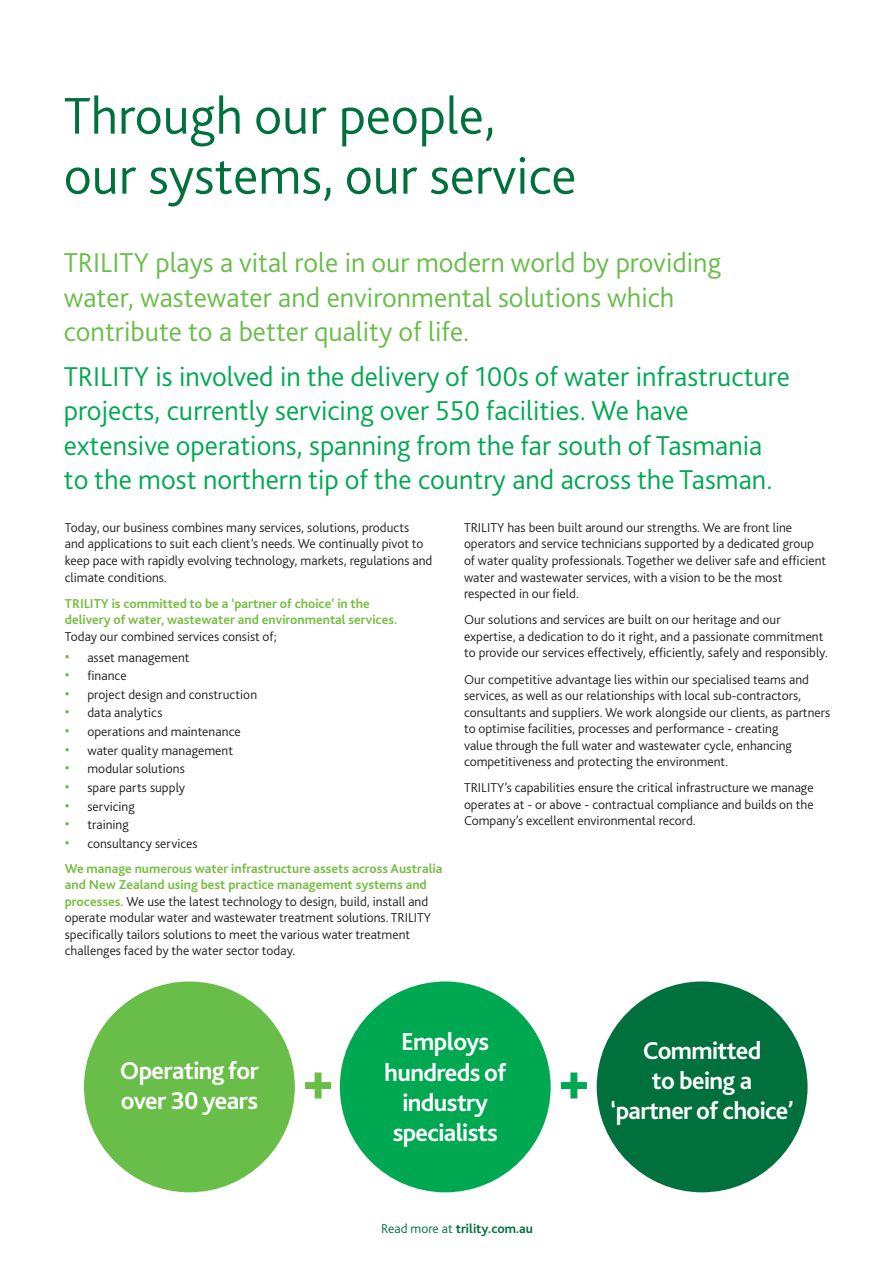
<style>
.page{position:relative;width:893px;height:1263px;background:#fff}
.page>*{position:absolute;margin:0;border:0;box-sizing:border-box;transform-origin:0 0}
.t1{font:300 54px/60px "Bliss 2";color:#00703c}
.t2{font:300 28.5px/34.5px "Bliss 2";color:#00a852}
.t3{font:300 28.5px/34.5px "Bliss 2";color:#69bd49}
.t4{font:700 25.5px/30px "Bliss 2";letter-spacing:-.025em;color:#fff;text-align:center}
.t5{font:300 13.5px/16.5px "Bliss 2";color:#231f20}
.t6{font:700 13.5px/16.5px "Bliss 2";color:#77bd43}
.t7{font:700 13.5px "Bliss 2";color:#00703c}
.s1{font-weight:300;color:#231f20}
.s2{font-size:16.5px;color:#69bd49}
.s3{font-weight:700;color:#77bd43}
.s4{font-weight:300}
</style>
<div class="page">
<div style="left:84px;top:981px;width:211px;height:211px;background:#69bd49;border-radius:50%"></div>
<div style="left:340px;top:981px;width:211px;height:211px;background:#00a852;border-radius:50%"></div>
<div style="left:597px;top:981px;width:210px;height:211px;background:#00703c;border-radius:50%"></div>
<svg style="left:305px;top:1072px;width:26px;height:26px"></svg>
<svg style="left:561px;top:1072px;width:26px;height:26px"></svg>
<p class="t1" style="left:64px;top:84px;width:514px">Through our people, our systems, our service</p>
<p class="t3" style="left:64px;top:245px;width:659px">TRILITY plays a vital role in our modern world by providing water, wastewater and environmental solutions which contribute to a better quality of life.</p>
<p class="t2" style="left:64px;top:358px;width:728px">TRILITY is involved in the delivery of 100s of water infrastructure projects, currently servicing over 550 facilities. We have extensive operations, spanning from the far south of Tasmania to the most northern tip of the country and across the Tasman.</p>
<p class="t5" style="left:65px;top:519px;width:369px">Today, our business combines many services, solutions, products<br>and applications to suit each client’s needs. We continually pivot to keep pace with rapidly evolving technology, markets, regulations and climate conditions.</p>
<p class="t6" style="left:65px;top:595px;width:334px">TRILITY is committed to be a ‘partner of choice’ in the delivery of water, wastewater and environmental services.<br><span class="s1">Today our combined services consist of;</span></p>
<p class="t5" style="left:65px;top:648px;width:126px"><span class="s2">•</span> asset management</p>
<p class="t5" style="left:65px;top:667px;width:63px"><span class="s2">•</span> finance</p>
<p class="t5" style="left:65px;top:686px;width:194px"><span class="s2">•</span> project design and construction</p>
<p class="t5" style="left:65px;top:704px;width:99px"><span class="s2">•</span> data analytics</p>
<p class="t5" style="left:65px;top:723px;width:177px"><span class="s2">•</span> operations and maintenance</p>
<p class="t5" style="left:65px;top:742px;width:170px"><span class="s2">•</span> water quality management</p>
<p class="t5" style="left:65px;top:760px;width:121px"><span class="s2">•</span> modular solutions</p>
<p class="t5" style="left:65px;top:779px;width:122px"><span class="s2">•</span> spare parts supply</p>
<p class="t5" style="left:65px;top:797px;width:71px"><span class="s2">•</span> servicing</p>
<p class="t5" style="left:65px;top:816px;width:66px"><span class="s2">•</span> training</p>
<p class="t5" style="left:65px;top:835px;width:134px"><span class="s2">•</span> consultancy services</p>
<p class="t5" style="left:65px;top:860px;width:379px"><span class="s3">We manage numerous water infrastructure assets across Australia and New Zealand using best practice management systems and processes.</span> We use the latest technology to design, build, install and operate modular water and wastewater treatment solutions. TRILITY specifically tailors solutions to meet the various water treatment challenges faced by the water sector today.</p>
<p class="t5" style="left:464px;top:519px;width:364px">TRILITY has been built around our strengths. We are front line operators and service technicians supported by a dedicated group of water quality professionals. Together we deliver safe and efficient water and wastewater services, with a vision to be the most respected in our field.</p>
<p class="t5" style="left:464px;top:611px;width:366px">Our solutions and services are built on our heritage and our expertise, a dedication to do it right, and a passionate commitment to provide our services effectively, efficiently, safely and responsibly.</p>
<p class="t5" style="left:464px;top:670px;width:368px">Our competitive advantage lies within our specialised teams and services, as well as our relationships with local sub-contractors, consultants and suppliers. We work alongside our clients, as partners to optimise facilities, processes and performance - creating<br>value through the full water and wastewater cycle, enhancing competitiveness and protecting the environment.</p>
<p class="t5" style="left:464px;top:779px;width:351px;text-align:justify">TRILITY’s capabilities ensure the critical infrastructure we manage operates at - or above - contractual compliance and builds on the Company’s excellent environmental record.</p>
<p class="t4" style="left:120px;top:1055px;width:141px;text-align:left">Operating for over 30 years</p>
<p class="t4" style="left:384px;top:1026px;width:124px">Employs hundreds of industry specialists</p>
<p class="t4" style="left:610px;top:1035px;width:185px">Committed<br>to being a ‘partner of choice’</p>
<p class="t7" style="left:381px;top:1220px;width:153px"><span class="s4">Read more at</span> trility.com.au</p>
</div>
